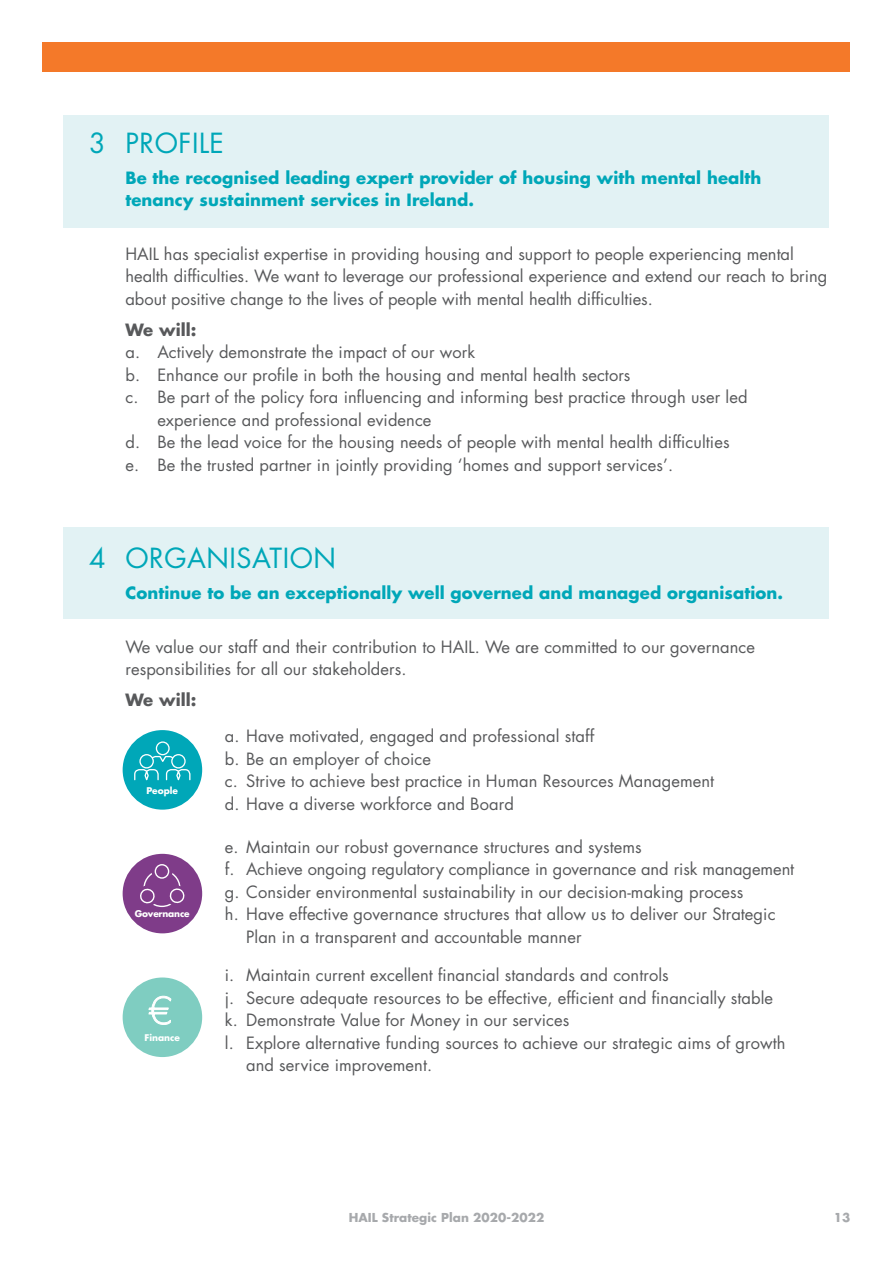
<style>
.page{position:relative;width:893px;height:1263px;background:#fff}
.page>*{position:absolute;margin:0;border:0;box-sizing:border-box;transform-origin:0 0}
.t1{font:27px "Futura LT";color:#00a7b8}
.t2{font:16.5px/22.5px "Futura LT";letter-spacing:.005em;color:#58595b}
.t3{font:700 16.5px/22.5px "Futura LT";letter-spacing:.005em;color:#00a7b8}
.t4{font:700 16.5px "Futura LT";letter-spacing:.005em;color:#58595b}
.t5{font:700 12px "Futura LT";letter-spacing:.005em;color:#a7a9ac}
.t6{font:700 9px "Futura LT";color:#fff}
.t7{font:700 9px "Futura LT";letter-spacing:-.02em;color:#fff}
</style>
<div class="page">
<div style="left:63px;top:527px;width:766px;height:92px;background:#e2f2f4"></div>
<div style="left:63px;top:115px;width:766px;height:112px;background:#e2f2f4"></div>
<div style="left:43px;top:43px;width:807px;height:29px;background:#f47929"></div>
<div style="left:124px;top:978px;width:77px;height:78px;background:#7fcdc1;border-radius:50%"></div>
<div style="left:123px;top:977px;width:79px;height:80px;border:2px solid #7fcdc1;border-radius:50%"></div>
<svg style="left:149px;top:996px;width:22px;height:29px"></svg>
<div style="left:124px;top:731px;width:77px;height:77px;background:#00a7b8;border-radius:50%"></div>
<div style="left:123px;top:730px;width:79px;height:80px;border:2px solid #00a7b8;border-radius:50%"></div>
<svg style="left:156px;top:742px;width:13px;height:13px"></svg>
<div style="left:156px;top:741px;width:14px;height:14px;border:1px solid #fff;border-radius:50%"></div>
<div style="left:171px;top:754px;width:15px;height:14px;border:1px solid #fff;border-radius:50%"></div>
<div style="left:139px;top:754px;width:15px;height:14px;border:1px solid #fff;border-radius:50%"></div>
<svg style="left:134px;top:755px;width:57px;height:26px"></svg>
<div style="left:124px;top:855px;width:77px;height:77px;background:#7f3c89;border-radius:50%"></div>
<div style="left:123px;top:854px;width:79px;height:79px;border:2px solid #7f3c89;border-radius:50%"></div>
<div style="left:143px;top:870px;width:38px;height:37px;border:1px solid #fff;border-radius:50%"></div>
<svg style="left:152px;top:861px;width:21px;height:21px"></svg>
<div style="left:167px;top:885px;width:21px;height:21px;background:#7f3c89;border-radius:50%"></div>
<div style="left:137px;top:885px;width:21px;height:21px;background:#7f3c89;border-radius:50%"></div>
<div style="left:155px;top:865px;width:14px;height:13px;background:#7f3c89;border-radius:50%"></div>
<div style="left:155px;top:864px;width:14px;height:15px;border:1px solid #fff;border-radius:50%"></div>
<svg style="left:170px;top:888px;width:15px;height:16px"></svg>
<svg style="left:140px;top:888px;width:17px;height:17px"></svg>
<h1 class="t1" style="left:89px;top:126px;width:18px">3</h1>
<h1 class="t1" style="left:125px;top:126px;width:29px">Profile</h1>
<p class="t3" style="left:125px;top:166px;width:637px">Be the recognised leading expert provider of housing with mental health tenancy sustainment services in Ireland.</p>
<p class="t2" style="left:125px;top:243px;width:703px">HAIL has specialist expertise in providing housing and support to people experiencing mental health difficulties. We want to leverage our professional experience and extend our reach to bring about positive change to the lives of people with mental health difficulties.</p>
<p class="t4" style="left:125px;top:319px;width:73px">We will:</p>
<p class="t2" style="left:125px;top:341px;width:351px">a. Actively demonstrate the impact of our work</p>
<p class="t2" style="left:125px;top:364px;width:507px">b. Enhance our profile in both the housing and mental health sectors</p>
<p class="t2" style="left:125px;top:386px;width:624px">c. Be part of the policy fora influencing and informing best practice through user led</p>
<p class="t2" style="left:157px;top:409px;width:276px">experience and professional evidence</p>
<p class="t2" style="left:125px;top:431px;width:606px">d. Be the lead voice for the housing needs of people with mental health difficulties</p>
<p class="t2" style="left:125px;top:454px;width:549px">e. Be the trusted partner in jointly providing ‘homes and support services’.</p>
<h1 class="t1" style="left:89px;top:541px;width:18px">4</h1>
<h1 class="t1" style="left:125px;top:541px;width:42px">Organisation</h1>
<p class="t3" style="left:125px;top:581px;width:659px">Continue to be an exceptionally well governed and managed organisation.</p>
<p class="t2" style="left:125px;top:635px;width:631px">We value our staff and their contribution to HAIL. We are committed to our governance responsibilities for all our stakeholders.</p>
<p class="t4" style="left:125px;top:689px;width:73px">We will:</p>
<p class="t6" style="left:146px;top:784px;width:33px">People</p>
<p class="t7" style="left:135px;top:908px;width:56px">Governance</p>
<p class="t6" style="left:144px;top:1032px;width:37px">Finance</p>
<p class="t2" style="left:225px;top:725px;width:491px">a. Have motivated, engaged and professional staff<br>b. Be an employer of choice<br>c. Strive to achieve best practice in Human Resources Management d. Have a diverse workforce and Board</p>
<p class="t2" style="left:225px;top:835px;width:418px">e. Maintain our robust governance structures and systems</p>
<p class="t2" style="left:225px;top:858px;width:571px">f. Achieve ongoing regulatory compliance in governance and risk management</p>
<p class="t2" style="left:225px;top:880px;width:520px">g. Consider environmental sustainability in our decision-making process</p>
<p class="t2" style="left:225px;top:903px;width:552px">h. Have effective governance structures that allow us to deliver our Strategic</p>
<p class="t2" style="left:246px;top:925px;width:337px">Plan in a transparent and accountable manner</p>
<p class="t2" style="left:225px;top:964px;width:445px">i. Maintain current excellent financial standards and controls</p>
<p class="t2" style="left:225px;top:987px;width:550px">j. Secure adequate resources to be effective, efficient and financially stable</p>
<p class="t2" style="left:225px;top:1009px;width:346px">k. Demonstrate Value for Money in our services</p>
<p class="t2" style="left:225px;top:1032px;width:562px">l. Explore alternative funding sources to achieve our strategic aims of growth</p>
<p class="t2" style="left:246px;top:1054px;width:188px">and service improvement.</p>
<p class="t5" style="left:349px;top:1209px;width:197px">HAIL Strategic Plan 2020-2022</p>
<p class="t5" style="left:834px;top:1209px;width:18px">13</p>
</div>
